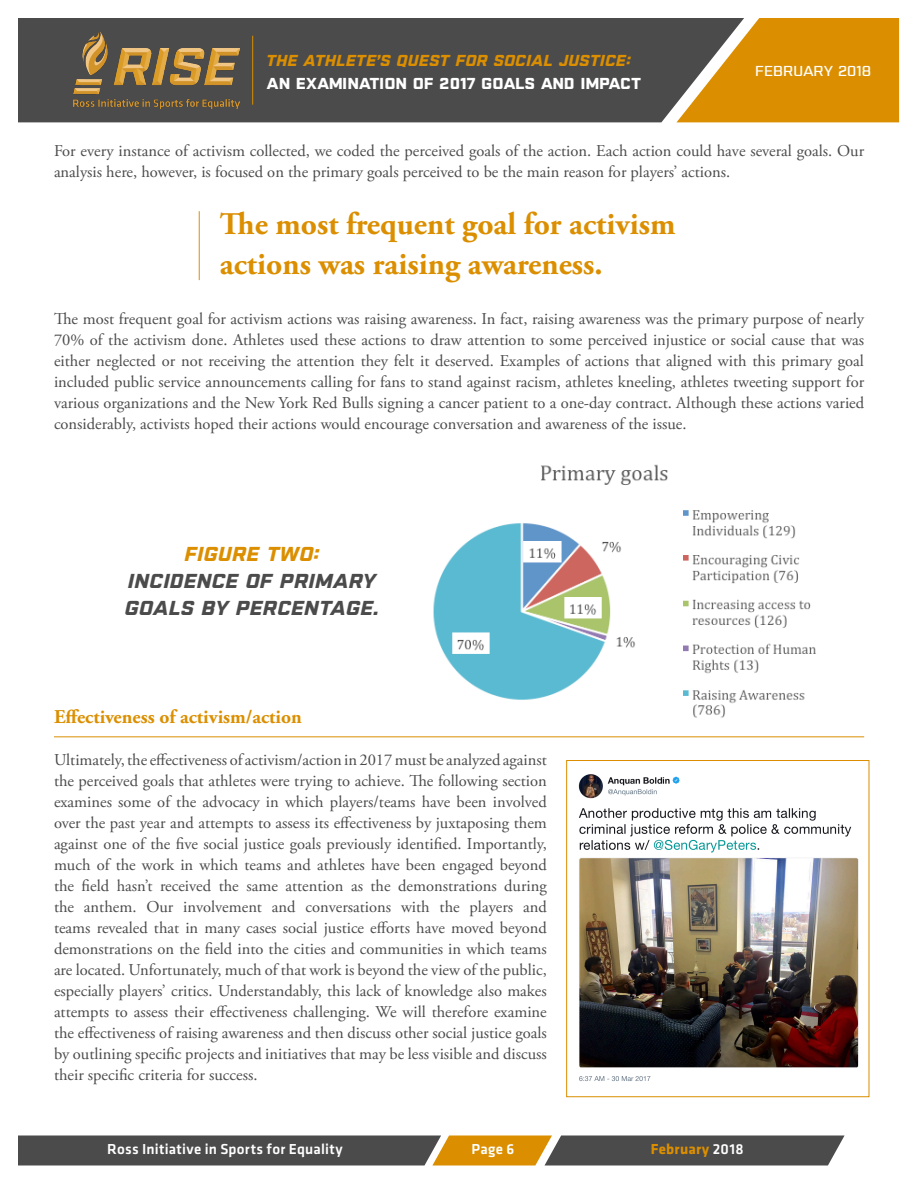
<style>
.page{position:relative;width:918px;height:1188px;background:#fff}
.page>*{position:absolute;margin:0;border:0;box-sizing:border-box;transform-origin:0 0}
.t1{font:700 31.5px/39.5px "Adobe Garamond Pro";color:#db8f00}
.t2{font:italic 700 21px/27px "Combat";color:#4c4b4c}
.t3{font:italic 700 21px "Combat";color:#db8f00}
.t4{font:700 19.5px "Adobe Garamond Pro";color:#db8f00}
.t5{font:16.5px/21px "Adobe Garamond Pro";color:#4c4b4c;text-align:justify}
.t6{font:italic 700 16.5px "Combat";color:#db8f00}
.t7{font:700 16.5px "Combat";color:#fff}
.t8{font:500 15px "Klavika";letter-spacing:.02em;color:#fff}
.t9{font:700 15px "Klavika";letter-spacing:.015em;color:#db8f00}
.t10{font:500 15px "Combat";color:#fff}
.s1{font-weight:500;color:#fff}
</style>
<div class="page">
<svg style="left:18px;top:1136px;width:827px;height:30px;background:#655b4b"></svg>
<div style="left:18px;top:18px;width:659px;height:104px;background:#4c4b4c"></div>
<svg style="left:677px;top:18px;width:222px;height:104px;background:#cb8d19"></svg>
<hr style="left:252px;top:36px;width:1px;height:69px;background:#db8f00">
<img style="left:74px;top:31px;width:165px;height:78px">
<hr style="left:54px;top:736px;width:810px;height:1px;background:#db8f00">
<hr style="left:199px;top:211px;width:1px;height:69px;background:#db8f00">
<img style="left:433px;top:464px;width:383px;height:254px">
<img style="left:578px;top:774px;width:281px;height:308px">
<div style="left:566px;top:760px;width:303px;height:337px;border:1px solid #db8f00"></div>
<div style="left:782px;top:773px;width:80px;height:25px;background:#fff"></div>
<p class="t6" style="left:266px;top:52px;width:366px">THE ATHLETE’S QUEST FOR SOCIAL JUSTICE:</p>
<p class="t7" style="left:266px;top:74px;width:376px">AN EXAMINATION OF 2017 GOALS AND IMPACT</p>
<p class="t10" style="left:755px;top:63px;width:118px">FEBRUARY 2018</p>
<p class="t5" style="left:54px;top:141px;width:812px">For every instance of activism collected, we coded the perceived goals of the action. Each action could have several goals. Our analysis here, however, is focused on the primary goals perceived to be the main reason for players’ actions.</p>
<p class="t1" style="left:220px;top:205px;width:457px">The most frequent goal for activism actions was raising awareness.</p>
<p class="t5" style="left:54px;top:309px;width:812px">The most frequent goal for activism actions was raising awareness. In fact, raising awareness was the primary purpose of nearly 70% of the activism done. Athletes used these actions to draw attention to some perceived injustice or social cause that was either neglected or not receiving the attention they felt it deserved. Examples of actions that aligned with this primary goal included public service announcements calling for fans to stand against racism, athletes kneeling, athletes tweeting support for various organizations and the New York Red Bulls signing a cancer patient to a one-day contract. Although these actions varied considerably, activists hoped their actions would encourage conversation and awareness of the issue.</p>
<p class="t3" style="left:185px;top:542px;width:136px">FIGURE TWO:</p>
<p class="t2" style="left:125px;top:567px;width:256px">INCIDENCE OF PRIMARY<br>GOALS BY PERCENTAGE.</p>
<p class="t4" style="left:54px;top:705px;width:249px">Effectiveness of activism/action</p>
<p class="t5" style="left:54px;top:750px;width:494px">Ultimately, the effectiveness of activism/action in 2017 must be analyzed against the perceived goals that athletes were trying to achieve. The following section examines some of the advocacy in which players/teams have been involved over the past year and attempts to assess its effectiveness by juxtaposing them against one of the five social justice goals previously identified. Importantly, much of the work in which teams and athletes have been engaged beyond the field hasn’t received the same attention as the demonstrations during the anthem. Our involvement and conversations with the players and teams revealed that in many cases social justice efforts have moved beyond demonstrations on the field into the cities and communities in which teams are located. Unfortunately, much of that work is beyond the view of the public, especially players’ critics. Understandably, this lack of knowledge also makes attempts to assess their effectiveness challenging. We will therefore examine the effectiveness of raising awareness and then discuss other social justice goals by outlining specific projects and initiatives that may be less visible and discuss their specific criteria for success.</p>
<p class="t8" style="left:107px;top:1141px;width:237px">Ross Initiative in Sports for Equality</p>
<p class="t8" style="left:471px;top:1141px;width:44px">Page 6</p>
<p class="t9" style="left:651px;top:1138px;width:94px">February <span class="s1">2018</span></p>
</div>
